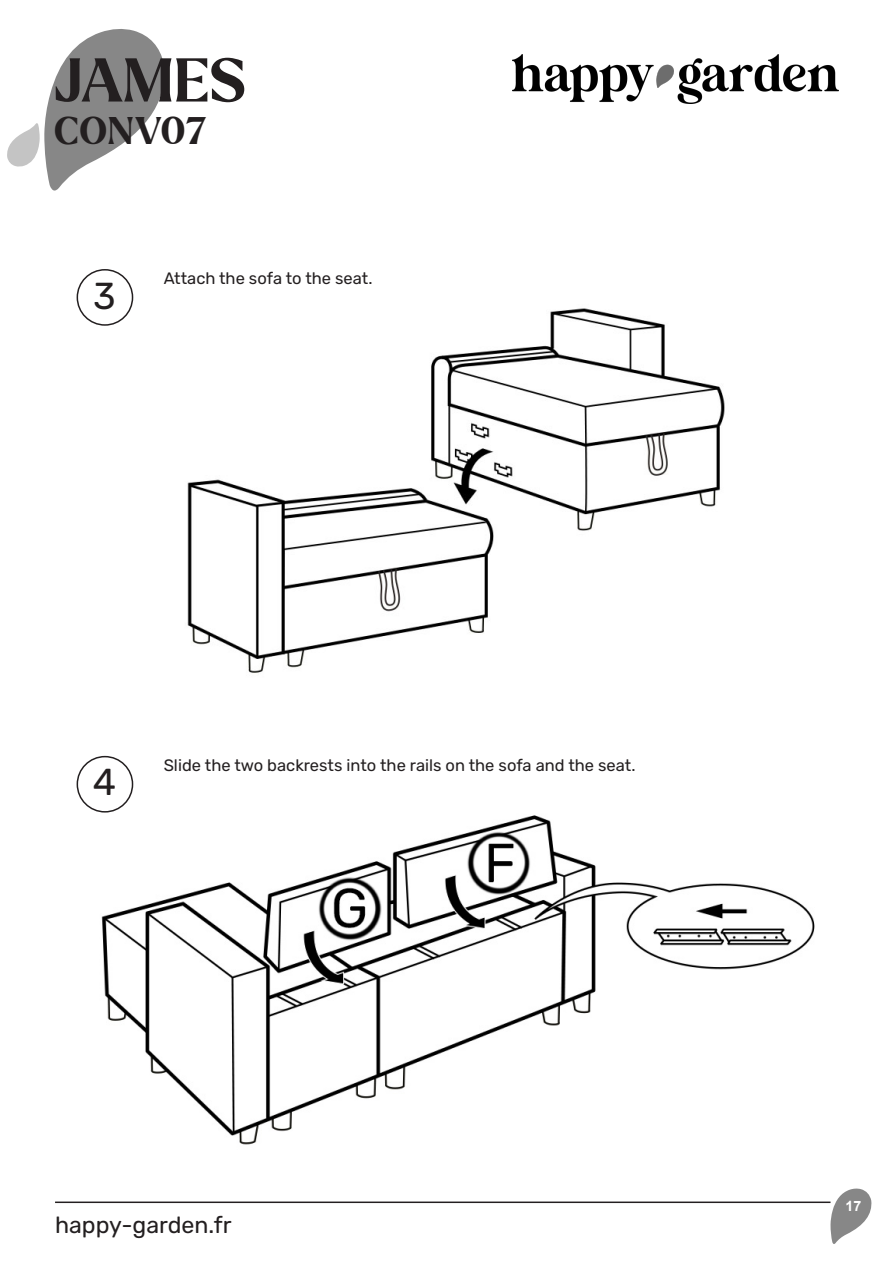
<style>
.page{position:relative;width:893px;height:1263px;background:#fff}
.page>*{position:absolute;margin:0;border:0;box-sizing:border-box;transform-origin:0 0}
.t1{font:700 60px "Larken";color:#231f20}
.t2{font:700 37.5px "Larken";letter-spacing:.005em;color:#231f20}
.P5_Montage_-_Etapes{font:300 37.5px "Rubik";color:#231f20}
.t3{font:300 23.25px "Rubik";color:#231f20}
.table_des_matières{font:300 16.5px "Rubik";color:#231f20}
.t4{font:700 14.25px "Arial";color:#fff}
</style>
<div class="page">
<svg style="left:830px;top:1188px;width:42px;height:56px"></svg>
<svg style="left:7px;top:29px;width:158px;height:162px"></svg>
<img style="left:512px;top:54px;width:327px;height:49px">
<hr style="left:55px;top:1201px;width:775px;height:2px;background:#231f20">
<img style="left:110px;top:294px;width:615px;height:379px">
<img style="left:79px;top:796px;width:736px;height:349px">
<div style="left:77px;top:269px;width:56px;height:57px;border:2px solid #231f20;border-radius:50%"></div>
<div style="left:77px;top:756px;width:56px;height:56px;border:2px solid #231f20;border-radius:50%"></div>
<p class="t1" style="left:54px;top:41px;width:194px">JAMES</p>
<p class="t2" style="left:54px;top:106px;width:154px">CONV07</p>
<p class="P5_Montage_-_Etapes" style="left:93px;top:275px;width:24px">3</p>
<p class="table_des_matières" style="left:164px;top:269px;width:210px">Attach the sofa to the seat.</p>
<p class="P5_Montage_-_Etapes" style="left:93px;top:761px;width:25px">4</p>
<p class="table_des_matières" style="left:164px;top:756px;width:473px">Slide the two backrests into the rails on the sofa and the seat.</p>
<h3 class="t3" style="left:55px;top:1212px;width:178px">happy-garden.fr</h3>
<p class="t4" style="left:846px;top:1195px;width:17px">17</p>
</div>
